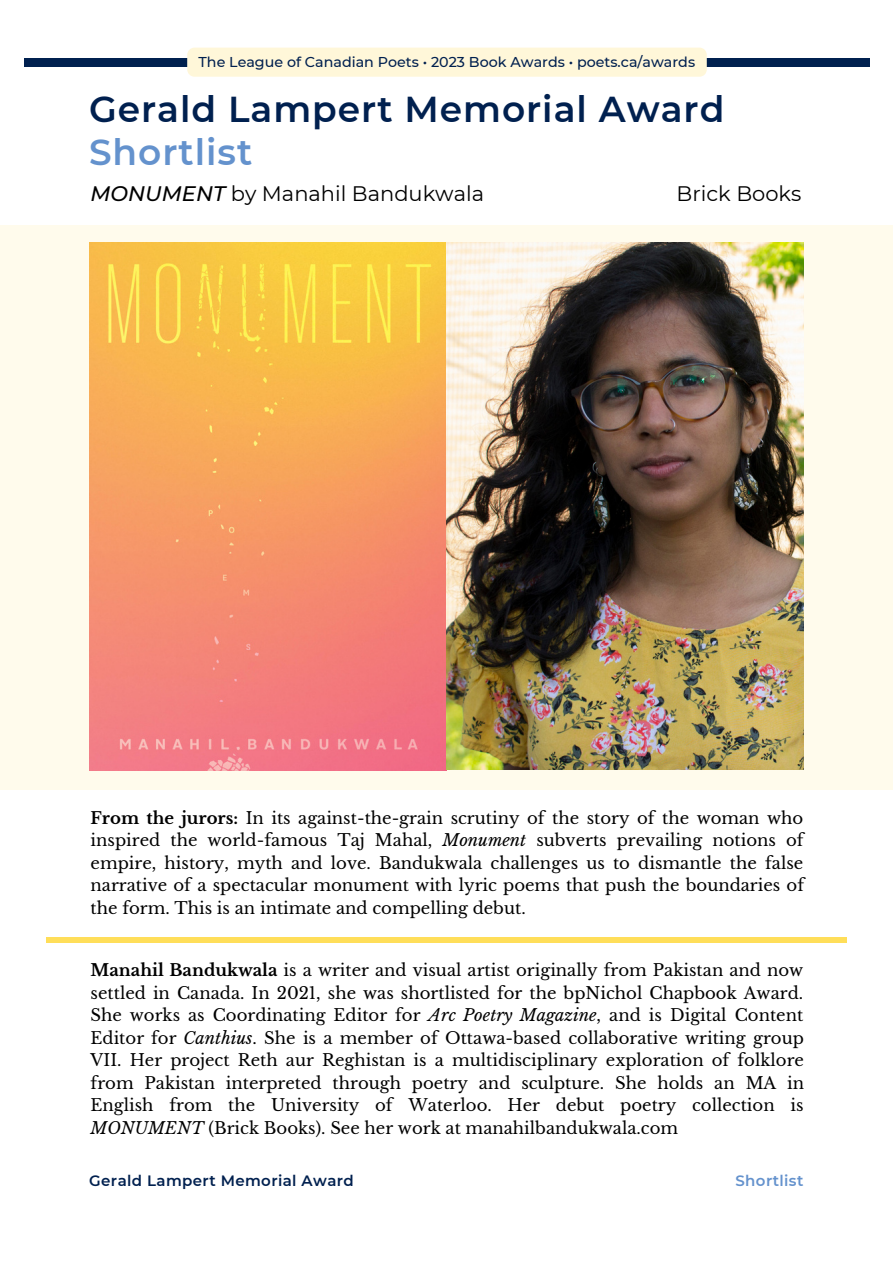
<style>
.page{position:relative;width:893px;height:1264px;background:#fff}
.page>*{position:absolute;margin:0;border:0;box-sizing:border-box;transform-origin:0 0}
.t1{font:600 36px "Montserrat";letter-spacing:.025em;color:#00204f}
.t2{font:600 36px "Montserrat";letter-spacing:.025em;color:#6492cd}
.t3{font:21px "Montserrat";color:#000}
.t4{font:16.5px/22.5px "Libre Baskerville";color:#000;text-align:justify}
.t5{font:600 15px "Montserrat";letter-spacing:.025em;color:#00204f}
.t6{font:600 15px "Montserrat";letter-spacing:.025em;color:#6492cd}
.t7{font:500 14.25px "Montserrat";color:#00204f}
.s1{font-weight:500;font-style:italic}
.s2{font-weight:700}
.s3{font-style:italic}
</style>
<div class="page">
<div style="left:24px;top:58px;width:845px;height:9px;background:#00204f"></div>
<div style="left:0;top:225px;width:892px;height:564px;background:#fffbec"></div>
<img style="left:90px;top:243px;width:713px;height:527px">
<div style="left:187px;top:48px;width:519px;height:29px;background:#fff7d9"></div>
<div style="left:46px;top:936px;width:800px;height:6px;background:#ffde59"></div>
<p class="t7" style="left:198px;top:53px;width:498px">The League of Canadian Poets • 2023 Book Awards • poets.ca/awards</p>
<h1 class="t1" style="left:89px;top:87px;width:637px">Gerald Lampert Memorial Award</h1>
<h1 class="t2" style="left:89px;top:130px;width:165px">Shortlist</h1>
<p class="t3" style="left:91px;top:180px;width:395px"><span class="s1">MONUMENT</span> by Manahil Bandukwala</p>
<p class="t3" style="left:676px;top:180px;width:126px">Brick Books</p>
<p class="t4" style="left:91px;top:806px;width:715px"><span class="s2">From the jurors:</span> In its against-the-grain scrutiny of the story of the woman who inspired the world-famous Taj Mahal, <span class="s3">Monument</span> subverts prevailing notions of empire, history, myth and love. Bandukwala challenges us to dismantle the false narrative of a spectacular monument with lyric poems that push the boundaries of the form. This is an intimate and compelling debut.</p>
<p class="t4" style="left:91px;top:959px;width:715px"><span class="s2">Manahil Bandukwala</span> is a writer and visual artist originally from Pakistan and now settled in Canada. In 2021, she was shortlisted for the bpNichol Chapbook Award.<br>She works as Coordinating Editor for <span class="s3">Arc Poetry Magazine</span>, and is Digital Content Editor for <span class="s3">Canthius</span>. She is a member of Ottawa-based collaborative writing group VII. Her project Reth aur Reghistan is a multidisciplinary exploration of folklore from Pakistan interpreted through poetry and sculpture. She holds an MA in English from the University of Waterloo. Her debut poetry collection is <span class="s3">MONUMENT</span> (Brick Books). See her work at manahilbandukwala.com</p>
<p class="t5" style="left:89px;top:1171px;width:266px">Gerald Lampert Memorial Award</p>
<p class="t6" style="left:735px;top:1171px;width:69px">Shortlist</p>
</div>
